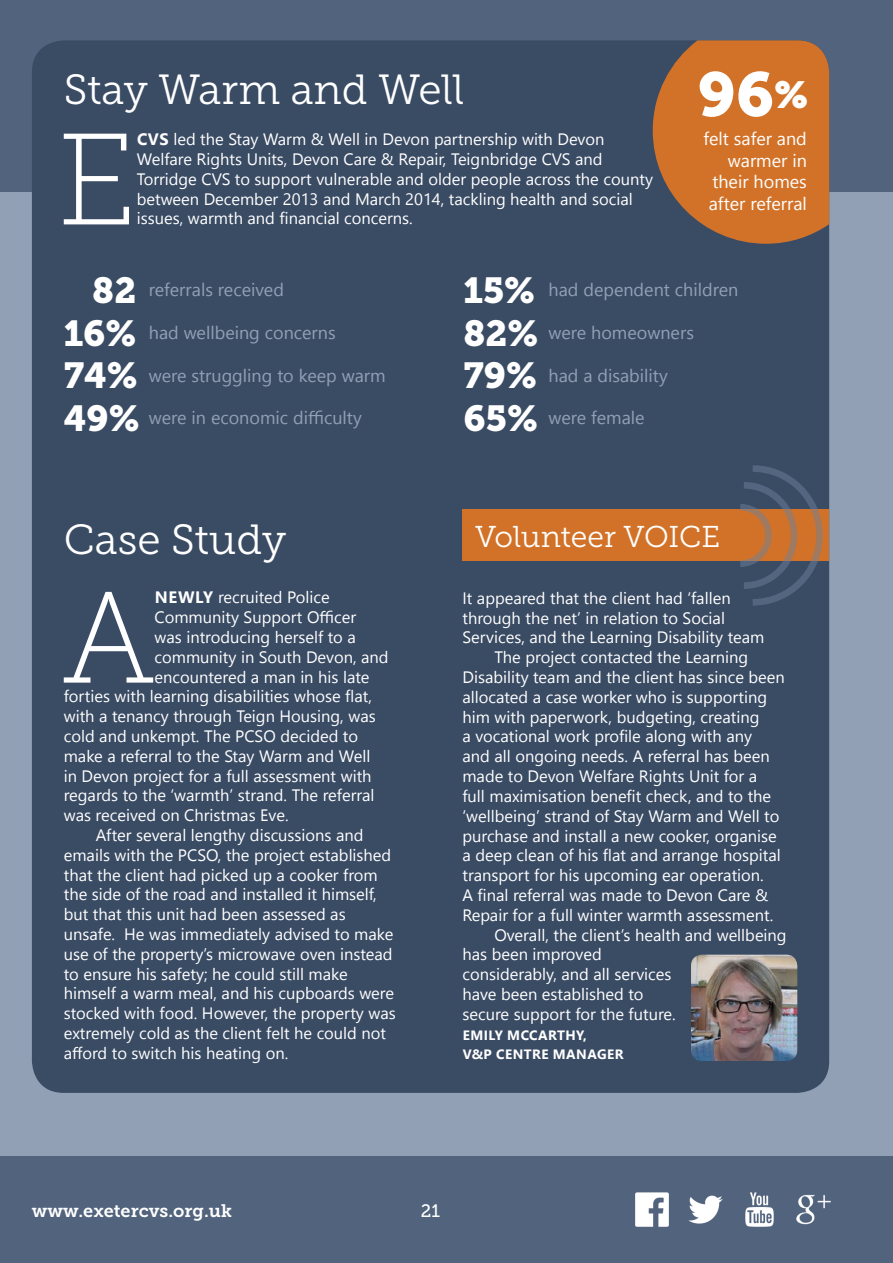
<style>
.page{position:relative;width:893px;height:1263px;background:#91a0b5}
.page>*{position:absolute;margin:0;border:0;box-sizing:border-box;transform-origin:0 0}
.t1{font:129.6px "Museo Slab 100";color:#fff}
.t2{font:61.8px "Museo Slab 900";color:#fff}
.t3{font:42px "Museo Slab 300";color:#fff}
.t4{font:36px "Museo Slab 900";color:#fff}
.t5{font:30px "Museo Slab 300";color:#fff}
.t6{font:18px "Segoe UI";color:#91a0b5}
.t7{font:18px/21.6px "Segoe UI";color:#fff;text-align:right}
.t8{font:18px "Museo Slab 700";color:#fff}
.t9{font:18px "Museo Slab 500";color:#fff}
.t10{font:16.5px/19.8px "Segoe UI";color:#fff}
.t11{font:700 13.5px/19.8px "Segoe UI";letter-spacing:.035em;color:#fff}
.s1{font-weight:700}
.s2{font-family:"Museo Slab";font-size:37.35px}
.s3{font-family:"Museo Slab 900";font-size:36px;color:#fff}
</style>
<div class="page">
<div style="left:0;top:0;width:893px;height:191px;background:#51637d"></div>
<div style="left:0;top:1157px;width:893px;height:106px;background:#51637d"></div>
<img style="left:635px;top:1192px;width:196px;height:35px">
<div style="left:32px;top:40px;width:797px;height:1053px;background:#3a4b64;border-radius:32px"></div>
<svg style="left:653px;top:40px;width:176px;height:204px;background:#bc6c30"></svg>
<div style="left:462px;top:510px;width:367px;height:51px;background:#d27228"></div>
<svg style="left:739px;top:465px;width:85px;height:141px"></svg>
<img style="left:691px;top:955px;width:106px;height:106px">
<h3 class="t3" style="left:64px;top:66px;width:402px">Stay Warm and Well</h3>
<h1 class="t1" style="left:57px;top:110px;width:81px">E</h1>
<p class="t10" style="left:137px;top:129px;width:518px"><span class="s1">CVS</span> led the Stay Warm &amp; Well in Devon partnership with Devon Welfare Rights Units, Devon Care &amp; Repair, Teignbridge CVS and Torridge CVS to support vulnerable and older people across the county between December 2013 and March 2014, tackling health and social issues, warmth and financial concerns.</p>
<h2 class="t2" style="left:698px;top:59px;width:112px">96<span class="s2">%</span></h2>
<p class="t7" style="left:703px;top:127px;width:105px">felt safer and warmer in their homes after referral</p>
<p class="t6" style="left:92px;top:276px;width:193px"><span class="s3">82</span> referrals received</p>
<p class="t6" style="left:64px;top:318px;width:273px"><span class="s3">16%</span> had wellbeing concerns</p>
<p class="t6" style="left:64px;top:361px;width:323px"><span class="s3">74%</span> were struggling to keep warm</p>
<p class="t6" style="left:64px;top:403px;width:299px"><span class="s3">49%</span> were in economic difficulty</p>
<p class="t6" style="left:463px;top:276px;width:276px"><span class="s3">15%</span> had dependent children</p>
<h3 class="t4" style="left:463px;top:312px;width:76px">82%</h3>
<p class="t6" style="left:549px;top:318px;width:147px">were homeowners</p>
<h3 class="t4" style="left:463px;top:355px;width:75px">79%</h3>
<p class="t6" style="left:549px;top:361px;width:121px">had a disability</p>
<h3 class="t4" style="left:463px;top:397px;width:76px">65%</h3>
<p class="t6" style="left:549px;top:403px;width:98px">were female</p>
<h3 class="t3" style="left:64px;top:516px;width:224px">Case Study</h3>
<h3 class="t5" style="left:475px;top:520px;width:247px">Volunteer VOICE</h3>
<h1 class="t1" style="left:62px;top:568px;width:94px">A</h1>
<p class="t10" style="left:155px;top:587px;width:176px"><span class="s1">NEWLY</span> recruited Police</p>
<p class="t10" style="left:462px;top:588px;width:270px">It appeared that the client had ‘fallen</p>
<p class="t10" style="left:462px;top:608px;width:264px">through the net’ in relation to Social</p>
<p class="t10" style="left:462px;top:627px;width:303px">Services, and the Learning Disability team</p>
<p class="t10" style="left:494px;top:647px;width:255px">The project contacted the Learning</p>
<p class="t10" style="left:462px;top:667px;width:324px">Disability team and the client has since been</p>
<p class="t10" style="left:462px;top:687px;width:306px">allocated a case worker who is supporting</p>
<p class="t10" style="left:462px;top:707px;width:298px">him with paperwork, budgeting, creating</p>
<p class="t10" style="left:462px;top:726px;width:291px">a vocational work profile along with any</p>
<p class="t10" style="left:462px;top:746px;width:309px">and all ongoing needs. A referral has been</p>
<p class="t10" style="left:462px;top:766px;width:296px">made to Devon Welfare Rights Unit for a</p>
<p class="t10" style="left:462px;top:786px;width:310px">full maximisation benefit check, and to the</p>
<p class="t10" style="left:462px;top:806px;width:318px">‘wellbeing’ strand of Stay Warm and Well to</p>
<p class="t10" style="left:462px;top:825px;width:316px">purchase and install a new cooker, organise</p>
<p class="t10" style="left:462px;top:845px;width:320px">a deep clean of his flat and arrange hospital</p>
<p class="t10" style="left:462px;top:865px;width:303px">transport for his upcoming ear operation.</p>
<p class="t10" style="left:462px;top:885px;width:307px">A final referral was made to Devon Care &amp;</p>
<p class="t10" style="left:462px;top:905px;width:312px">Repair for a full winter warmth assessment.</p>
<p class="t10" style="left:494px;top:924px;width:294px">Overall, the client’s health and wellbeing</p>
<p class="t10" style="left:462px;top:944px;width:141px">has been improved</p>
<p class="t10" style="left:462px;top:964px;width:211px">considerably, and all services</p>
<p class="t10" style="left:462px;top:984px;width:183px">have been established to</p>
<p class="t10" style="left:462px;top:1004px;width:215px">secure support for the future.</p>
<p class="t11" style="left:463px;top:1025px;width:163px">EMILY MCCARTHY,<br>V&amp;P CENTRE MANAGER</p>
<p class="t10" style="left:155px;top:607px;width:203px">Community Support Officer</p>
<p class="t10" style="left:155px;top:627px;width:203px">was introducing herself to a</p>
<p class="t10" style="left:155px;top:647px;width:236px">community in South Devon, and</p>
<p class="t10" style="left:155px;top:666px;width:216px">encountered a man in his late</p>
<p class="t10" style="left:64px;top:686px;width:310px">forties with learning disabilities whose flat,</p>
<p class="t10" style="left:64px;top:706px;width:313px">with a tenancy through Teign Housing, was</p>
<p class="t10" style="left:64px;top:726px;width:296px">cold and unkempt. The PCSO decided to</p>
<p class="t10" style="left:64px;top:746px;width:308px">make a referral to the Stay Warm and Well</p>
<p class="t10" style="left:64px;top:765px;width:309px">in Devon project for a full assessment with</p>
<p class="t10" style="left:64px;top:785px;width:312px">regards to the ‘warmth’ strand. The referral</p>
<p class="t10" style="left:64px;top:805px;width:226px">was received on Christmas Eve.</p>
<p class="t10" style="left:96px;top:825px;width:269px">After several lengthy discussions and</p>
<p class="t10" style="left:64px;top:845px;width:329px">emails with the PCSO, the project established</p>
<p class="t10" style="left:64px;top:864px;width:315px">that the client had picked up a cooker from</p>
<p class="t10" style="left:64px;top:884px;width:314px">the side of the road and installed it himself,</p>
<p class="t10" style="left:64px;top:904px;width:283px">but that this unit had been assessed as</p>
<p class="t10" style="left:64px;top:924px;width:331px">unsafe. He was immediately advised to make</p>
<p class="t10" style="left:64px;top:944px;width:330px">use of the property’s microwave oven instead</p>
<p class="t10" style="left:64px;top:963px;width:285px">to ensure his safety; he could still make</p>
<p class="t10" style="left:64px;top:983px;width:332px">himself a warm meal, and his cupboards were</p>
<p class="t10" style="left:64px;top:1003px;width:333px">stocked with food. However, the property was</p>
<p class="t10" style="left:64px;top:1023px;width:324px">extremely cold as the client felt he could not</p>
<p class="t10" style="left:64px;top:1043px;width:226px">afford to switch his heating on.</p>
<p class="t8" style="left:32px;top:1200px;width:202px">www.exetercvs.org.uk</p>
<p class="t9" style="left:421px;top:1200px;width:21px">21</p>
</div>
